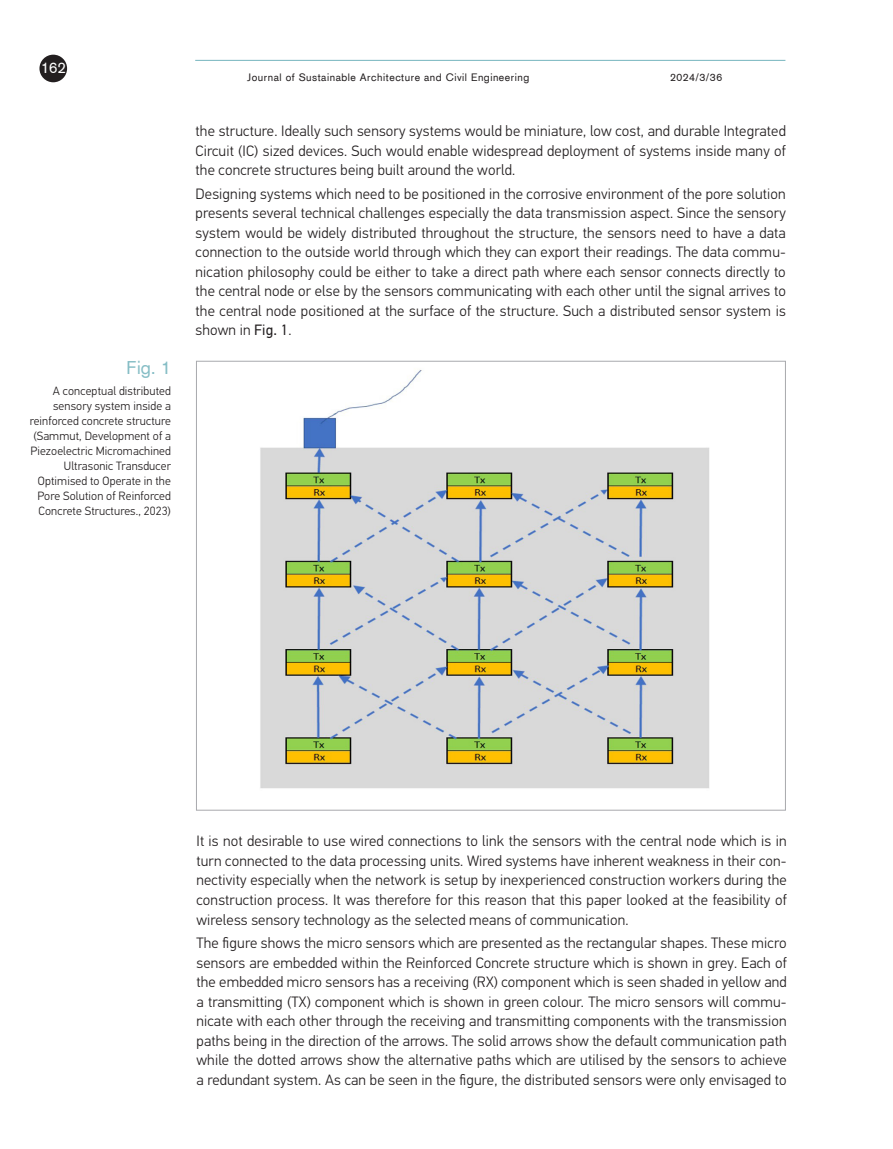
<style>
.page{position:relative;width:893px;height:1149px;background:#fff}
.page>*{position:absolute;margin:0;border:0;box-sizing:border-box;transform-origin:0 0}
.Fig_pav{font:18px "Akzidenz Grotesk";color:#85bdc5}
.pagrindinis{font:300 15px/19.5px "PF Din Text Pro";letter-spacing:.01em;color:#231f20;text-align:justify}
.t1{font:15px "Akzidenz Grotesk";color:#fff}
.FIG_tekstas{font:300 12px/15px "PF Din Text Pro";letter-spacing:.01em;color:#231f20;text-align:right}
.t2{font:10.5px "Akzidenz Grotesk";letter-spacing:.05em;color:#231f20}
.s1{font-weight:400}
</style>
<div class="page">
<hr style="left:195px;top:60px;width:590px;height:1px;background:#85bdc5">
<div style="left:39px;top:55px;width:28px;height:27px;background:#231f20;border-radius:50%"></div>
<img style="left:260px;top:370px;width:450px;height:419px">
<p class="t1" style="left:41px;top:58px;width:27px">162</p>
<p class="Fig_pav" style="left:127px;top:355px;width:46px">Fig. 1</p>
<p class="FIG_tekstas" style="left:30px;top:383px;width:143px">A conceptual distributed sensory system inside a reinforced concrete structure (Sammut, Development of a<br>Piezoelectric Micromachined<br>Ultrasonic Transducer<br>Optimised to Operate in the<br>Pore Solution of Reinforced<br>Concrete Structures., 2023)</p>
<p class="t2" style="left:247px;top:70px;width:284px">Journal of Sustainable Architecture and Civil Engineering</p>
<p class="t2" style="left:670px;top:70px;width:54px">2024/3/36</p>
<p class="pagrindinis" style="left:196px;top:121px;width:592px">the structure. Ideally such sensory systems would be miniature, low cost, and durable Integrated Circuit (IC) sized devices. Such would enable widespread deployment of systems inside many of the concrete structures being built around the world.</p>
<p class="pagrindinis" style="left:196px;top:184px;width:592px">Designing systems which need to be positioned in the corrosive environment of the pore solution presents several technical challenges especially the data transmission aspect. Since the sensory system would be widely distributed throughout the structure, the sensors need to have a data connection to the outside world through which they can export their readings. The data commu&shy;nication philosophy could be either to take a direct path where each sensor connects directly to the central node or else by the sensors communicating with each other until the signal arrives to the central node positioned at the surface of the structure. Such a distributed sensor system is shown in <span class="s1">Fig. 1</span>.</p>
<p class="pagrindinis" style="left:196px;top:831px;width:592px">It is not desirable to use wired connections to link the sensors with the central node which is in turn connected to the data processing units. Wired systems have inherent weakness in their con&shy;nectivity especially when the network is setup by inexperienced construction workers during the construction process. It was therefore for this reason that this paper looked at the feasibility of wireless sensory technology as the selected means of communication.</p>
<p class="pagrindinis" style="left:196px;top:933px;width:592px">The figure shows the micro sensors which are presented as the rectangular shapes. These micro sensors are embedded within the Reinforced Concrete structure which is shown in grey. Each of the embedded micro sensors has a receiving (RX) component which is seen shaded in yellow and a transmitting (TX) component which is shown in green colour. The micro sensors will commu&shy;nicate with each other through the receiving and transmitting components with the transmission paths being in the direction of the arrows. The solid arrows show the default communication path while the dotted arrows show the alternative paths which are utilised by the sensors to achieve a redundant system. As can be seen in the figure, the distributed sensors were only envisaged to</p>
</div>
